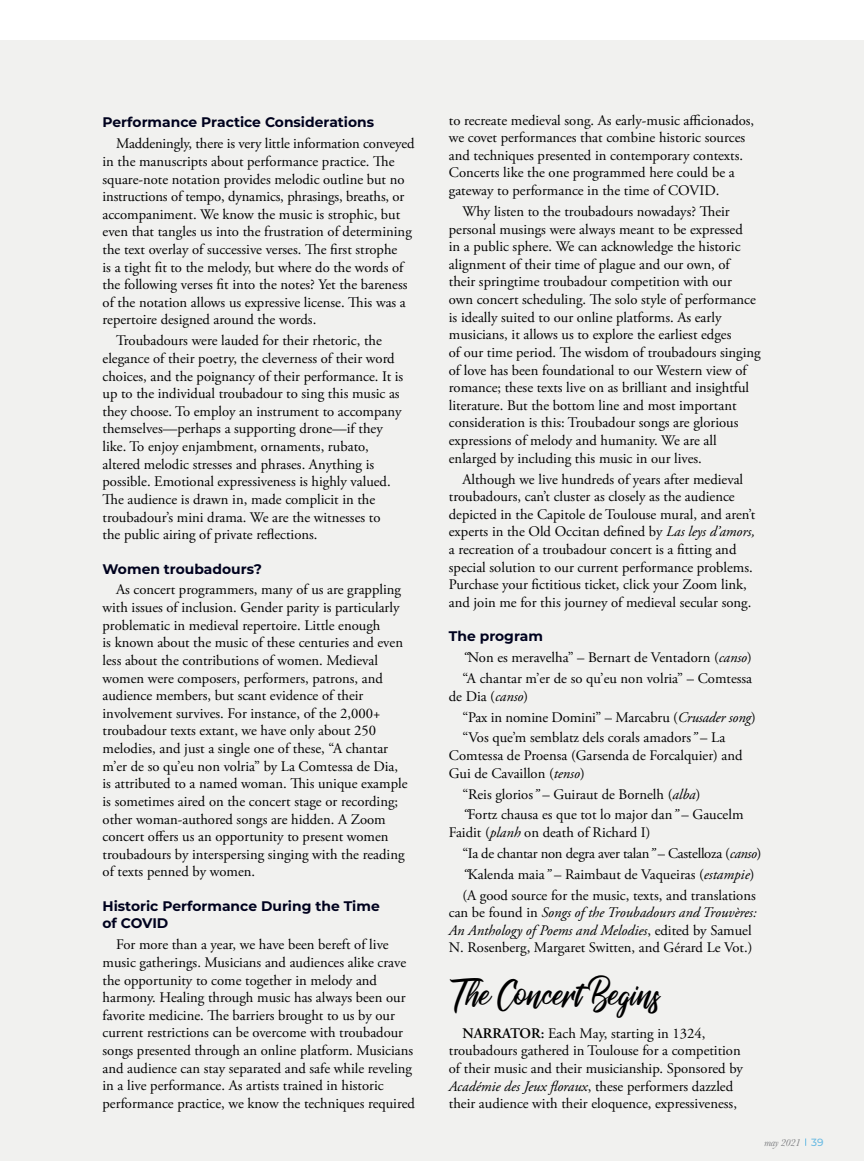
<style>
.page{position:relative;width:864px;height:1161px;background:#fff}
.page>*{position:absolute;margin:0;border:0;box-sizing:border-box;transform-origin:0 0}
.t1{font:30px "Raph Lanok Future";color:#000}
.t2{font:14.7px/17.5px "Adobe Garamond Pro";color:#000}
.t3{font:700 13.8px/17.5px "Montserrat";color:#00021e}
.t4{font:italic 10.5px "Baskerville";letter-spacing:-.03em;color:#77787b}
.s1{font-style:italic}
.s2{font-weight:600}
.s3{font-family:"Montserrat";font-weight:500;font-style:normal;color:#6dbce3}
</style>
<div class="page">
<div style="left:0;top:41px;width:864px;height:1120px;background:#f1f1ef"></div>
<p class="t3" style="left:103px;top:113px;width:273px">Performance Practice Considerations</p>
<p class="t2" style="left:103px;top:135px;width:313px;text-indent:13px">Maddeningly, there is very little information conveyed in the manuscripts about performance practice. The square-note notation provides melodic outline but no instructions of tempo, dynamics, phrasings, breaths, or accompaniment. We know the music is strophic, but even that tangles us into the frustration of determining the text overlay of successive verses. The first strophe<br>is a tight fit to the melody, but where do the words of the following verses fit into the notes? Yet the bareness of the notation allows us expressive license. This was a repertoire designed around the words.</p>
<p class="t2" style="left:103px;top:332px;width:302px;text-indent:13px">Troubadours were lauded for their rhetoric, the elegance of their poetry, the cleverness of their word choices, and the poignancy of their performance. It is up to the individual troubadour to sing this music as they choose. To employ an instrument to accompany themselves—perhaps a supporting drone—if they like. To enjoy enjambment, ornaments, rubato, altered melodic stresses and phrases. Anything is possible. Emotional expressiveness is highly valued.<br>The audience is drawn in, made complicit in the troubadour’s mini drama. We are the witnesses to<br>the public airing of private reflections.</p>
<p class="t3" style="left:103px;top:559px;width:161px">Women troubadours?</p>
<p class="t2" style="left:103px;top:582px;width:306px;text-indent:13px">As concert programmers, many of us are grappling with issues of inclusion. Gender parity is particularly problematic in medieval repertoire. Little enough<br>is known about the music of these centuries and even less about the contributions of women. Medieval women were composers, performers, patrons, and audience members, but scant evidence of their involvement survives. For instance, of the 2,000+ troubadour texts extant, we have only about 250 melodies, and just a single one of these, “A chantar m’er de so qu’eu non volria” by La Comtessa de Dia, is attributed to a named woman. This unique example is sometimes aired on the concert stage or recording; other woman-authored songs are hidden. A Zoom concert offers us an opportunity to present women troubadours by interspersing singing with the reading of texts penned by women.</p>
<p class="t3" style="left:103px;top:896px;width:279px">Historic Performance During the Time of COVID</p>
<p class="t2" style="left:103px;top:936px;width:314px;text-indent:13px">For more than a year, we have been bereft of live music gatherings. Musicians and audiences alike crave the opportunity to come together in melody and harmony. Healing through music has always been our favorite medicine. The barriers brought to us by our current restrictions can be overcome with troubadour songs presented through an online platform. Musicians and audience can stay separated and safe while reveling in a live performance. As artists trained in historic performance practice, we know the techniques required</p>
<p class="t2" style="left:449px;top:112px;width:307px">to recreate medieval song. As early-music afficionados, we covet performances that combine historic sources and techniques presented in contemporary contexts.<br>Concerts like the one programmed here could be a gateway to performance in the time of COVID.</p>
<p class="t2" style="left:449px;top:203px;width:313px;text-indent:13px">Why listen to the troubadours nowadays? Their personal musings were always meant to be expressed<br>in a public sphere. We can acknowledge the historic alignment of their time of plague and our own, of<br>their springtime troubadour competition with our<br>own concert scheduling. The solo style of performance is ideally suited to our online platforms. As early musicians, it allows us to explore the earliest edges<br>of our time period. The wisdom of troubadours singing of love has been foundational to our Western view of romance; these texts live on as brilliant and insightful literature. But the bottom line and most important consideration is this: Troubadour songs are glorious expressions of melody and humanity. We are all enlarged by including this music in our lives.</p>
<p class="t2" style="left:449px;top:471px;width:308px;text-indent:13px">Although we live hundreds of years after medieval troubadours, can’t cluster as closely as the audience depicted in the Capitole de Toulouse mural, and aren’t experts in the Old Occitan defined by <span class="s1">Las leys d’amors, </span>a recreation of a troubadour concert is a fitting and special solution to our current performance problems.<br>Purchase your fictitious ticket, click your Zoom link, and join me for this journey of medieval secular song.</p>
<p class="t3" style="left:449px;top:627px;width:96px">The program</p>
<p class="t2" style="left:462px;top:648px;width:291px;line-height:20.9px"><span class="s1">“</span>Non es meravelha” – Bernart de Ventadorn (<span class="s1">canso</span>) “A chantar m’er de so qu’eu non volria” – Comtessa</p>
<p class="t2" style="left:462px;top:686px;width:295px;line-height:20.9px;text-indent:-13px">de Dia (<span class="s1">canso</span>)<br>“Pax in nomine Domini” – Marcabru (<span class="s1">Crusader song</span>) “Vos que’m semblatz dels corals amadors<span class="s1">”</span> – La</p>
<p class="t2" style="left:449px;top:747px;width:295px">Comtessa de Proensa (Garsenda de Forcalquier) and<br>Gui de Cavaillon (<span class="s1">tenso</span>)</p>
<p class="t2" style="left:462px;top:784px;width:283px;line-height:20.9px">“Reis glorios<span class="s1">”</span> – Guiraut de Bornelh (<span class="s1">alba</span>)<br><span class="s1">“</span>Fortz chausa es que tot lo major dan<span class="s1">”</span> – Gaucelm</p>
<p class="t2" style="left:462px;top:822px;width:301px;line-height:20.9px;text-indent:-13px">Faidit (<span class="s1">planh</span> on death of Richard I)<br>“Ia de chantar non degra aver talan<span class="s1">”</span> – Castelloza (<span class="s1">canso</span>) <span class="s1">“</span>Kalenda maia<span class="s1">”</span> – Raimbaut de Vaqueiras (<span class="s1">estampie</span>) (A good source for the music, texts, and translations</p>
<p class="t2" style="left:449px;top:904px;width:309px">can be found in <span class="s1">Songs of the Troubadours and Trouvères:<br>An Anthology of Poems and Melodies</span>, edited by Samuel<br>N. Rosenberg, Margaret Switten, and Gérard Le Vot.)</p>
<h1 class="t1" style="left:449px;top:977px;width:213px">The Concert Begins</h1>
<p class="t2" style="left:449px;top:1025px;width:296px;text-indent:13px"><span class="s2">NARRATOR:</span> Each May, starting in 1324, troubadours gathered in Toulouse for a competition of their music and their musicianship. Sponsored by <span class="s1">Académie des Jeux floraux</span>, these performers dazzled their audience with their eloquence, expressiveness,</p>
<p class="t4" style="left:764px;top:1135px;width:61px">may 2021 <span class="s3">39</span></p>
</div>
